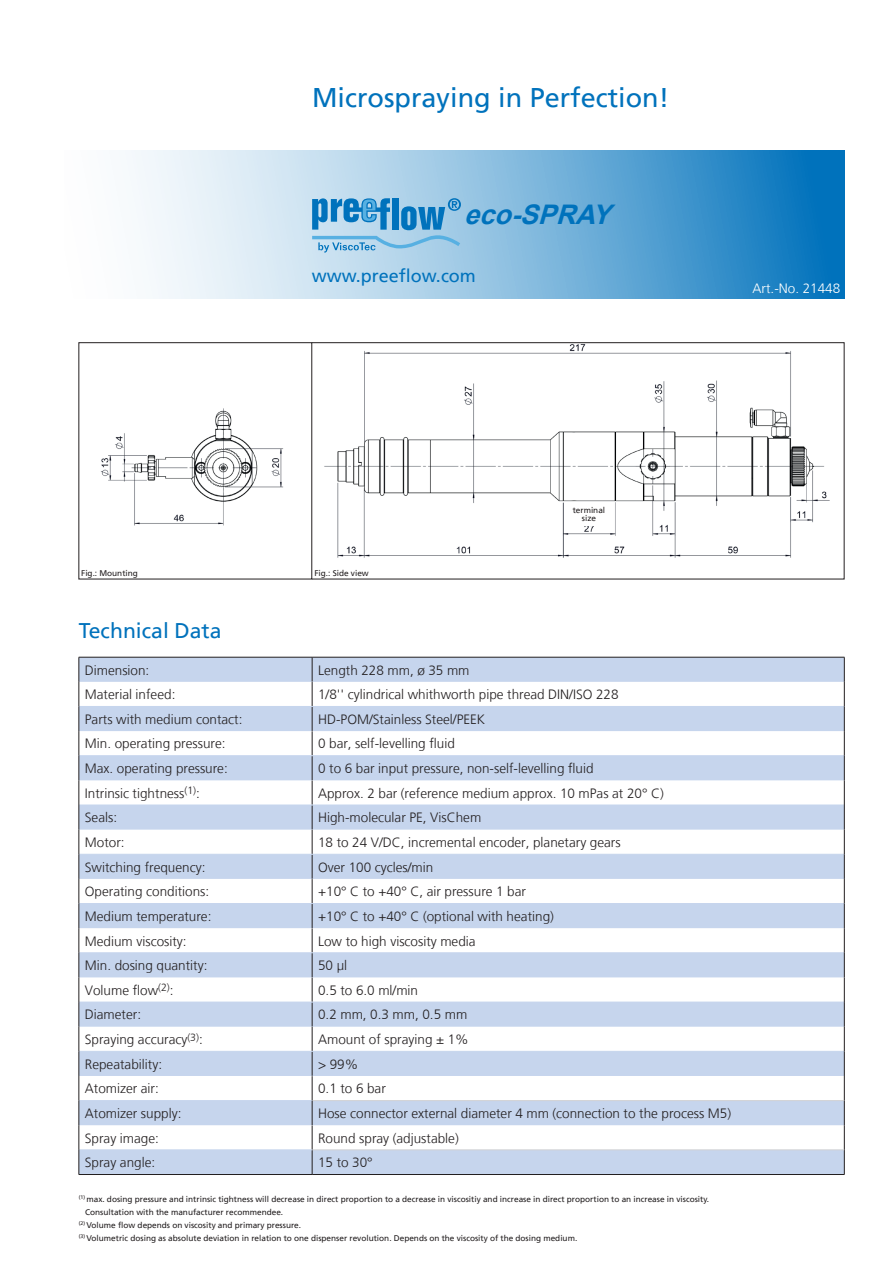
<style>
.page{position:relative;width:893px;height:1263px;background:#fff}
.page>*{position:absolute;margin:0;border:0;box-sizing:border-box;transform-origin:0 0}
.t1{font:27px "Frutiger LT";color:#0072bc}
.t2{font:italic 700 27px "Arial";color:#0072bc}
.t3{font:21.15px "Frutiger LT";color:#0072bc}
.t4{font:18px "Frutiger LT";color:#0072bc}
.t5{font:300 13.5px "Frutiger LT";color:#231f20}
.t6{font:300 13.5px "Frutiger LT";color:#fff}
.t7{font:8.25px/8.2px "Frutiger LT";color:#231f20;text-align:center}
</style>
<div class="page">
<img style="left:312px;top:344px;width:518px;height:233px">
<div style="left:304px;top:342px;width:540px;height:237px;border:1px solid #231f20"></div>
<img style="left:100px;top:344px;width:206px;height:233px">
<svg style="left:131px;top:150px;width:713px;height:149px;background:#87bcdf"></svg>
<svg style="left:312px;top:198px;width:149px;height:55px;background:#79b5dc"></svg>
<svg style="left:80px;top:658px;width:764px;height:516px;fill:#c6d5ed"></svg>
<hr style="left:79px;top:706px;width:233px;height:1px;background:#c6d5ed">
<hr style="left:312px;top:706px;width:532px;height:1px;background:#c6d5ed">
<hr style="left:79px;top:755px;width:233px;height:1px;background:#c6d5ed">
<hr style="left:312px;top:755px;width:532px;height:1px;background:#c6d5ed">
<hr style="left:79px;top:805px;width:233px;height:1px;background:#c6d5ed">
<hr style="left:312px;top:805px;width:532px;height:1px;background:#c6d5ed">
<hr style="left:79px;top:854px;width:233px;height:1px;background:#c6d5ed">
<hr style="left:312px;top:854px;width:532px;height:1px;background:#c6d5ed">
<hr style="left:79px;top:903px;width:233px;height:1px;background:#c6d5ed">
<hr style="left:312px;top:903px;width:532px;height:1px;background:#c6d5ed">
<hr style="left:79px;top:952px;width:233px;height:1px;background:#c6d5ed">
<hr style="left:312px;top:952px;width:532px;height:1px;background:#c6d5ed">
<hr style="left:79px;top:1002px;width:233px;height:1px;background:#c6d5ed">
<hr style="left:312px;top:1002px;width:532px;height:1px;background:#c6d5ed">
<hr style="left:79px;top:1051px;width:233px;height:1px;background:#c6d5ed">
<hr style="left:312px;top:1051px;width:532px;height:1px;background:#c6d5ed">
<hr style="left:79px;top:1100px;width:233px;height:1px;background:#c6d5ed">
<hr style="left:79px;top:1149px;width:233px;height:1px;background:#c6d5ed">
<hr style="left:79px;top:657px;width:233px;height:1px;background:#231f20">
<hr style="left:312px;top:657px;width:532px;height:1px;background:#231f20">
<svg style="left:79px;top:657px;width:1px;height:517px"></svg>
<hr style="left:79px;top:1174px;width:233px;height:1px;background:#231f20">
<hr style="left:312px;top:1174px;width:532px;height:1px;background:#231f20">
<hr style="left:312px;top:1100px;width:532px;height:1px;background:#d1d2d4">
<hr style="left:312px;top:1149px;width:532px;height:1px;background:#d1d2d4">
<svg style="left:312px;top:657px;width:1px;height:517px"></svg>
<svg style="left:844px;top:657px;width:1px;height:517px"></svg>
<div style="left:564px;top:507px;width:50px;height:18px;background:#fff"></div>
<h1 class="t1" style="left:312px;top:82px;width:359px">Microspraying in Perfection!</h1>
<h1 class="t2" style="left:464px;top:196px;width:158px">eco-SPRAY</h1>
<h3 class="t4" style="left:312px;top:265px;width:166px">www.preeflow.com</h3>
<p class="t6" style="left:753px;top:281px;width:89px">Art.-No. 21448</p>
<p class="t7" style="left:81px;top:569px;width:58px">Fig.: Mounting</p>
<h2 class="t3" style="left:79px;top:618px;width:144px">Technical Data</h2>
<p class="t7" style="left:314px;top:569px;width:56px">Fig.: Side view</p>
<p class="t7" style="left:573px;top:506px;width:34px">terminal size</p>
<p class="t5" style="left:85px;top:662px;width:66px">Dimension:</p>
<p class="t5" style="left:318px;top:662px;width:153px">Length 228 mm, ø 35 mm</p>
<p class="t5" style="left:85px;top:687px;width:92px">Material infeed:</p>
<p class="t5" style="left:318px;top:687px;width:302px">1/8'' cylindrical whithworth pipe thread DIN/ISO 228</p>
<p class="t5" style="left:85px;top:711px;width:159px">Parts with medium contact:</p>
<p class="t5" style="left:318px;top:711px;width:169px">HD-POM/Stainless Steel/PEEK</p>
<p class="t5" style="left:85px;top:736px;width:142px">Min. operating pressure:</p>
<p class="t5" style="left:318px;top:736px;width:138px">0 bar, self-levelling fluid</p>
<p class="t5" style="left:85px;top:761px;width:144px">Max. operating pressure:</p>
<p class="t5" style="left:318px;top:761px;width:277px">0 to 6 bar input pressure, non-self-levelling fluid</p>
<p class="t5" style="left:85px;top:785px;width:116px">Intrinsic tightness<sup>(1)</sup>:</p>
<p class="t5" style="left:318px;top:785px;width:347px">Approx. 2 bar (reference medium approx. 10 mPas at 20° C)</p>
<p class="t5" style="left:85px;top:810px;width:34px">Seals:</p>
<p class="t5" style="left:318px;top:810px;width:165px">High-molecular PE, VisChem</p>
<p class="t5" style="left:85px;top:835px;width:41px">Motor:</p>
<p class="t5" style="left:318px;top:835px;width:304px">18 to 24 V/DC, incremental encoder, planetary gears</p>
<p class="t5" style="left:85px;top:859px;width:122px">Switching frequency:</p>
<p class="t5" style="left:318px;top:859px;width:117px">Over 100 cycles/min</p>
<p class="t5" style="left:85px;top:884px;width:126px">Operating conditions:</p>
<p class="t5" style="left:318px;top:884px;width:209px">+10° C to +40° C, air pressure 1 bar</p>
<p class="t5" style="left:85px;top:908px;width:128px">Medium temperature:</p>
<p class="t5" style="left:318px;top:908px;width:237px">+10° C to +40° C (optional with heating)</p>
<p class="t5" style="left:85px;top:933px;width:103px">Medium viscosity:</p>
<p class="t5" style="left:318px;top:933px;width:159px">Low to high viscosity media</p>
<p class="t5" style="left:85px;top:958px;width:124px">Min. dosing quantity:</p>
<p class="t5" style="left:318px;top:958px;width:31px">50 µl</p>
<p class="t5" style="left:85px;top:982px;width:90px">Volume flow<sup>(2)</sup>:</p>
<p class="t5" style="left:318px;top:982px;width:101px">0.5 to 6.0 ml/min</p>
<p class="t5" style="left:85px;top:1007px;width:58px">Diameter:</p>
<p class="t5" style="left:318px;top:1007px;width:151px">0.2 mm, 0.3 mm, 0.5 mm</p>
<p class="t5" style="left:85px;top:1032px;width:119px">Spraying accuracy<sup>(3)</sup>:</p>
<p class="t5" style="left:318px;top:1032px;width:152px">Amount of spraying ± 1%</p>
<p class="t5" style="left:85px;top:1056px;width:79px">Repeatability:</p>
<p class="t5" style="left:318px;top:1056px;width:42px">&gt; 99%</p>
<p class="t5" style="left:85px;top:1081px;width:76px">Atomizer air:</p>
<p class="t5" style="left:318px;top:1081px;width:69px">0.1 to 6 bar</p>
<p class="t5" style="left:85px;top:1106px;width:98px">Atomizer supply:</p>
<p class="t5" style="left:318px;top:1106px;width:414px">Hose connector external diameter 4 mm (connection to the process M5)</p>
<p class="t5" style="left:85px;top:1130px;width:76px">Spray image:</p>
<p class="t5" style="left:318px;top:1130px;width:142px">Round spray (adjustable)</p>
<p class="t5" style="left:85px;top:1155px;width:72px">Spray angle:</p>
<p class="t5" style="left:318px;top:1155px;width:56px">15 to 30°</p>
<p class="t7" style="left:79px;top:1195px;width:632px"><sup>(1)</sup> max. dosing pressure and intrinsic tightness will decrease in direct proportion to a decrease in viscositiy and increase in direct proportion to an increase in viscosity.</p>
<p class="t7" style="left:85px;top:1208px;width:200px">Consultation with the manufacturer recommendee.</p>
<p class="t7" style="left:79px;top:1221px;width:224px"><sup>(2)</sup> Volume flow depends on viscosity and primary pressure.</p>
<p class="t7" style="left:79px;top:1234px;width:500px"><sup>(3)</sup> Volumetric dosing as absolute deviation in relation to one dispenser revolution. Depends on the viscosity of the dosing medium.</p>
</div>
